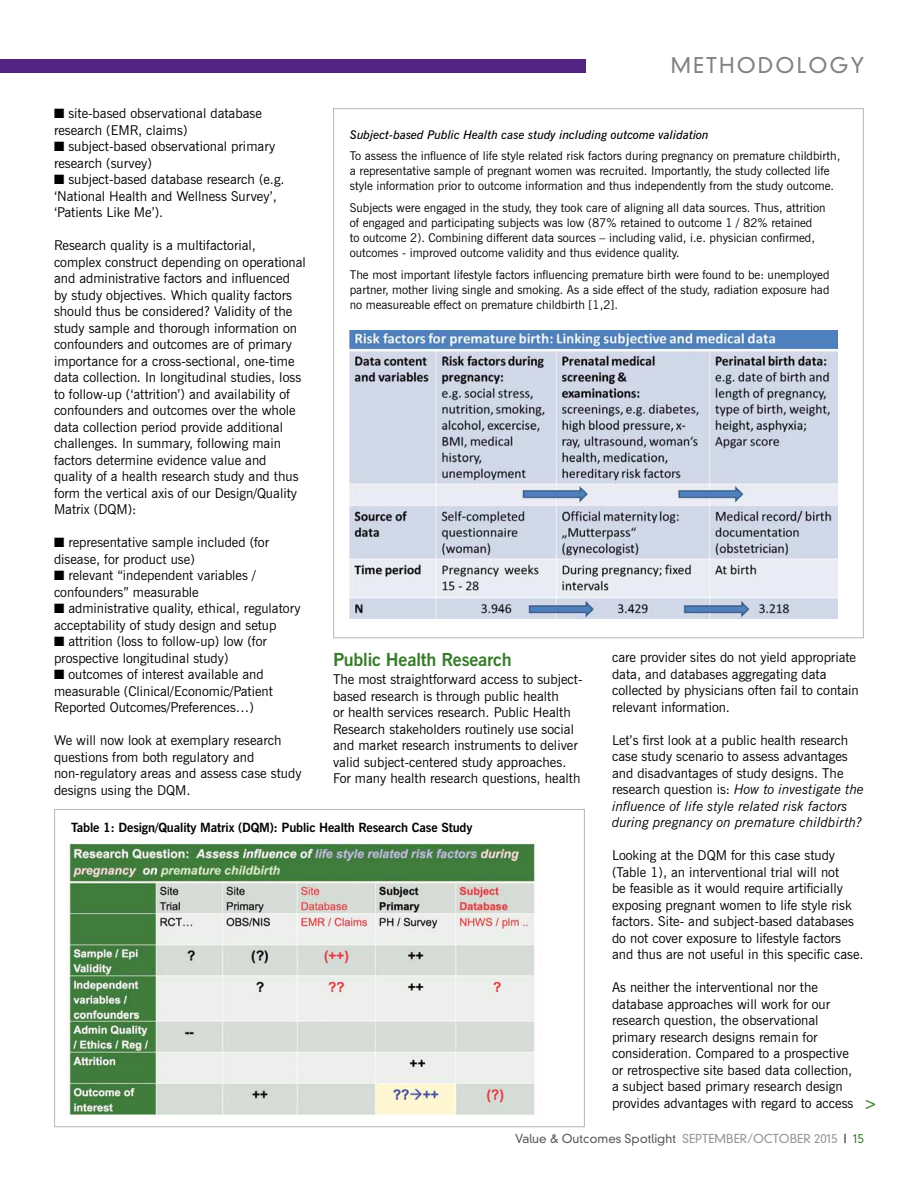
<style>
.page{position:relative;width:918px;height:1188px;background:#fff}
.page>*{position:absolute;margin:0;border:0;box-sizing:border-box;transform-origin:0 0}
.t1{font:300 21px "DIN Neuzeit Grotesk";color:#808285}
.t2{font:700 18px "News Gothic BT";letter-spacing:-.01em;color:#387c2b}
.t3{font:13.5px/16.5px "News Gothic BT";color:#000}
.t4{font:700 12.75px "News Gothic BT";letter-spacing:-.01em;color:#000}
.t5{font:12px/15px "News Gothic BT";color:#000}
.t6{font:italic 600 12px "News Gothic BT";color:#000}
.t7{font:300 12px "DIN Neuzeit Grotesk";color:#58595b}
.s1{font-style:italic}
.s2{font-family:"DIN Neuzeit Grotesk";font-weight:300;font-size:18px;color:#387c2b}
.s3{color:#939598}
.s4{color:#000}
.s5{color:#387c2b}
</style>
<div class="page">
<div style="left:0;top:59px;width:585px;height:14px;background:#522380"></div>
<div style="left:54px;top:809px;width:531px;height:318px;border:1px solid #bcbec0"></div>
<img style="left:66px;top:840px;width:470px;height:276px">
<img style="left:350px;top:330px;width:487px;height:288px">
<h1 class="t1" style="left:671px;top:52px;width:41px">methodology</h1>
<p class="t3" style="left:54px;top:105px;width:209px">■ site-based observational database research (EMR, claims)</p>
<p class="t3" style="left:54px;top:138px;width:223px">■ subject-based observational primary research (survey)</p>
<p class="t3" style="left:54px;top:171px;width:232px">■ subject-based database research (e.g. ‘National Health and Wellness Survey’, ‘Patients Like Me’).</p>
<p class="t3" style="left:54px;top:237px;width:254px">Research quality is a multifactorial, complex construct depending on operational and administrative factors and influenced by study objectives. Which quality factors should thus be considered? Validity of the study sample and thorough information on confounders and outcomes are of primary importance for a cross-sectional, one-time data collection. In longitudinal studies, loss to follow-up (‘attrition’) and availability of confounders and outcomes over the whole data collection period provide additional challenges. In summary, following main factors determine evidence value and quality of a health research study and thus form the vertical axis of our Design/Quality Matrix (DQM):</p>
<p class="t3" style="left:54px;top:534px;width:217px">■ representative sample included (for disease, for product use)</p>
<p class="t3" style="left:54px;top:567px;width:203px">■ relevant “independent variables / confounders” measurable</p>
<p class="t3" style="left:54px;top:600px;width:248px">■ administrative quality, ethical, regulatory acceptability of study design and setup</p>
<p class="t3" style="left:54px;top:633px;width:214px">■ attrition (loss to follow-up) low (for prospective longitudinal study)</p>
<p class="t3" style="left:54px;top:666px;width:220px">■ outcomes of interest available and measurable (Clinical/Economic/Patient<br>Reported Outcomes/Preferences…)</p>
<p class="t3" style="left:54px;top:732px;width:249px">We will now look at exemplary research questions from both regulatory and non-regulatory areas and assess case study designs using the DQM.</p>
<p class="t6" style="left:350px;top:127px;width:361px">Subject-based Public Health case study including outcome validation</p>
<p class="t5" style="left:350px;top:149px;width:492px">To assess the influence of life style related risk factors during pregnancy on premature childbirth, a representative sample of pregnant women was recruited. Importantly, the study collected life style information prior to outcome information and thus independently from the study outcome.</p>
<p class="t5" style="left:350px;top:200px;width:477px">Subjects were engaged in the study, they took care of aligning all data sources. Thus, attrition of engaged and participating subjects was low (87% retained to outcome 1 / 82% retained<br>to outcome 2). Combining different data sources – including valid, i.e. physician confirmed, outcomes - improved outcome validity and thus evidence quality.</p>
<p class="t5" style="left:350px;top:267px;width:481px;text-align:justify">The most important lifestyle factors influencing premature birth were found to be: unemployed partner, mother living single and smoking. As a side effect of the study, radiation exposure had no measureable effect on premature childbirth [1,2].</p>
<p class="t3" style="left:612px;top:649px;width:248px">care provider sites do not yield appropriate data, and databases aggregating data collected by physicians often fail to contain relevant information.</p>
<p class="t3" style="left:612px;top:731px;width:253px">Let’s first look at a public health research case study scenario to assess advantages and disadvantages of study designs. The research question is: <span class="s1">How to investigate the influence of life style related risk factors during pregnancy on premature childbirth?</span></p>
<p class="t3" style="left:612px;top:847px;width:253px">Looking at the DQM for this case study (Table 1), an interventional trial will not<br>be feasible as it would require artificially exposing pregnant women to life style risk factors. Site- and subject-based databases do not cover exposure to lifestyle factors and thus are not useful in this specific case.</p>
<p class="t3" style="left:612px;top:979px;width:265px">As neither the interventional nor the<br>database approaches will work for our research question, the observational<br>primary research designs remain for consideration. Compared to a prospective<br>or retrospective site based data collection,<br>a subject based primary research design provides advantages with regard to access <span class="s2">&gt;</span></p>
<h2 class="t2" style="left:333px;top:649px;width:180px">Public Health Research</h2>
<p class="t3" style="left:333px;top:671px;width:251px">The most straightforward access to subject&shy;based research is through public health<br>or health services research. Public Health Research stakeholders routinely use social and market research instruments to deliver valid subject-centered study approaches.<br>For many health research questions, health</p>
<p class="t4" style="left:71px;top:820px;width:403px">Table 1: Design/Quality Matrix (DQM): Public Health Research Case Study</p>
<p class="t7" style="left:515px;top:1132px;width:350px">Value &amp; Outcomes Spotlight <span class="s3">SEPTEMBER/OCTOBER 2015</span> <span class="s4">|</span> <span class="s5">15</span></p>
</div>
